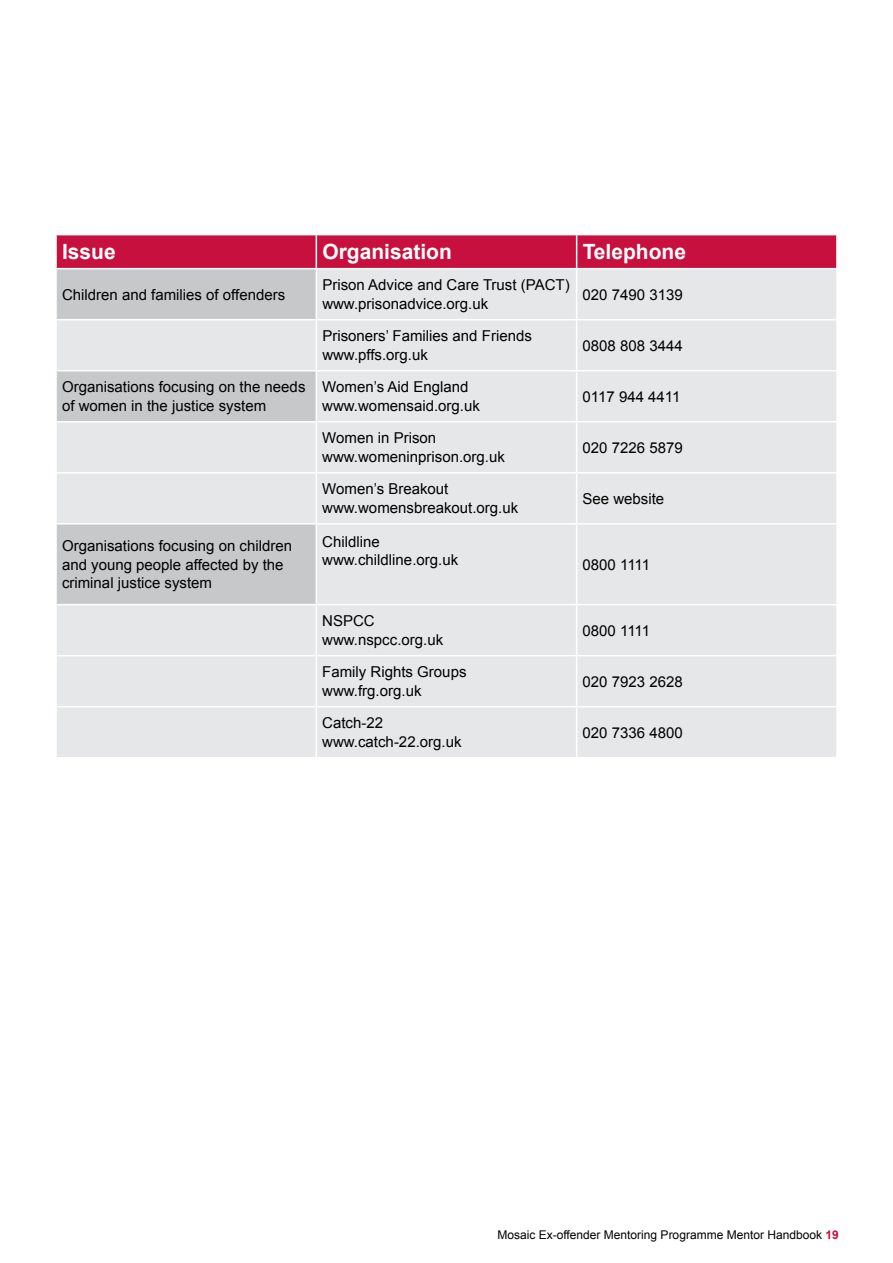
<style>
.page{position:relative;width:893px;height:1263px;background:#fff}
.page>*{position:absolute;margin:0;border:0;box-sizing:border-box;transform-origin:0 0}
.t1{font:700 21px "Arial";color:#fff}
.t2{font:15px/18.8px "Arial";color:#000}
.t3{font:15px "Arial";letter-spacing:-.035em;color:#000}
.t4{font:12px "Arial";color:#000}
.s1{font-weight:700;color:#c8103e}
</style>
<div class="page">
<div style="left:57px;top:235px;width:779px;height:33px;background:#c8103e"></div>
<svg style="left:57px;top:269px;width:779px;height:488px;background:#e2e3e4"></svg>
<hr style="left:316px;top:235px;width:1px;height:33px;background:#fff">
<hr style="left:576px;top:235px;width:1px;height:33px;background:#fff">
<hr style="left:316px;top:269px;width:1px;height:50px;background:#fff">
<hr style="left:576px;top:269px;width:1px;height:50px;background:#fff">
<hr style="left:316px;top:319px;width:261px;height:1px;background:#fff">
<hr style="left:577px;top:319px;width:261px;height:1px;background:#fff">
<hr style="left:576px;top:320px;width:1px;height:50px;background:#fff">
<hr style="left:316px;top:370px;width:261px;height:1px;background:#fff">
<hr style="left:316px;top:371px;width:1px;height:50px;background:#fff">
<hr style="left:577px;top:370px;width:261px;height:1px;background:#fff">
<hr style="left:576px;top:371px;width:1px;height:50px;background:#fff">
<hr style="left:316px;top:421px;width:261px;height:1px;background:#fff">
<hr style="left:577px;top:421px;width:261px;height:1px;background:#fff">
<hr style="left:576px;top:422px;width:1px;height:50px;background:#fff">
<hr style="left:316px;top:472px;width:261px;height:1px;background:#fff">
<hr style="left:577px;top:472px;width:261px;height:1px;background:#fff">
<hr style="left:576px;top:473px;width:1px;height:50px;background:#fff">
<hr style="left:316px;top:523px;width:261px;height:1px;background:#fff">
<hr style="left:316px;top:524px;width:1px;height:80px;background:#fff">
<hr style="left:577px;top:523px;width:261px;height:1px;background:#fff">
<hr style="left:576px;top:524px;width:1px;height:80px;background:#fff">
<hr style="left:316px;top:604px;width:261px;height:1px;background:#fff">
<hr style="left:577px;top:604px;width:261px;height:1px;background:#fff">
<hr style="left:576px;top:605px;width:1px;height:50px;background:#fff">
<hr style="left:316px;top:655px;width:261px;height:1px;background:#fff">
<hr style="left:577px;top:655px;width:261px;height:1px;background:#fff">
<hr style="left:576px;top:656px;width:1px;height:50px;background:#fff">
<hr style="left:316px;top:706px;width:261px;height:1px;background:#fff">
<hr style="left:577px;top:706px;width:261px;height:1px;background:#fff">
<hr style="left:576px;top:707px;width:1px;height:50px;background:#fff">
<hr style="left:55px;top:319px;width:261px;height:1px;background:#fff">
<hr style="left:316px;top:320px;width:1px;height:50px;background:#fff">
<hr style="left:55px;top:370px;width:261px;height:1px;background:#fff">
<hr style="left:55px;top:421px;width:261px;height:1px;background:#fff">
<hr style="left:316px;top:422px;width:1px;height:50px;background:#fff">
<hr style="left:316px;top:473px;width:1px;height:50px;background:#fff">
<hr style="left:55px;top:472px;width:261px;height:1px;background:#fff">
<hr style="left:55px;top:523px;width:261px;height:1px;background:#fff">
<hr style="left:55px;top:604px;width:261px;height:1px;background:#fff">
<hr style="left:55px;top:655px;width:261px;height:1px;background:#fff">
<hr style="left:316px;top:605px;width:1px;height:50px;background:#fff">
<hr style="left:316px;top:656px;width:1px;height:50px;background:#fff">
<hr style="left:316px;top:707px;width:1px;height:50px;background:#fff">
<hr style="left:55px;top:706px;width:261px;height:1px;background:#fff">
<h1 class="t1" style="left:62px;top:238px;width:55px">Issue</h1>
<h1 class="t1" style="left:322px;top:238px;width:131px">Organisation</h1>
<h1 class="t1" style="left:583px;top:238px;width:105px">Telephone</h1>
<p class="t2" style="left:62px;top:285px;width:225px">Children and families of offenders</p>
<p class="t2" style="left:322px;top:276px;width:249px">Prison Advice and Care Trust (PACT) www.prisonadvice.org.uk</p>
<p class="t2" style="left:583px;top:285px;width:102px">020 7490 3139</p>
<p class="t2" style="left:322px;top:327px;width:211px">Prisoners’ Families and Friends www.pffs.org.uk</p>
<p class="t2" style="left:583px;top:336px;width:102px">0808 808 3444</p>
<p class="t2" style="left:62px;top:378px;width:245px">Organisations focusing on the needs of women in the justice system</p>
<p class="t2" style="left:322px;top:378px;width:159px">Women’s Aid England www.womensaid.org.uk</p>
<p class="t2" style="left:583px;top:387px;width:99px">0117 944 4411</p>
<p class="t2" style="left:322px;top:429px;width:184px">Women in Prison www.womeninprison.org.uk</p>
<p class="t2" style="left:583px;top:438px;width:102px">020 7226 5879</p>
<p class="t2" style="left:322px;top:480px;width:197px">Women’s Breakout www.womensbreakout.org.uk</p>
<p class="t2" style="left:583px;top:489px;width:83px">See website</p>
<p class="t2" style="left:62px;top:536px;width:232px">Organisations focusing on children and young people affected by the criminal justice system</p>
<p class="t2" style="left:322px;top:532px;width:137px">Childline www.childline.org.uk</p>
<p class="t3" style="left:583px;top:555px;width:69px">0800 1111</p>
<p class="t2" style="left:322px;top:612px;width:122px">NSPCC www.nspcc.org.uk</p>
<p class="t3" style="left:583px;top:620px;width:69px">0800 1111</p>
<p class="t2" style="left:322px;top:663px;width:146px">Family Rights Groups www.frg.org.uk</p>
<p class="t2" style="left:583px;top:672px;width:102px">020 7923 2628</p>
<p class="t2" style="left:322px;top:714px;width:141px">Catch-22 www.catch-22.org.uk</p>
<p class="t2" style="left:583px;top:723px;width:102px">020 7336 4800</p>
<p class="t4" style="left:497px;top:1227px;width:343px">Mosaic Ex-offender Mentoring Programme Mentor Handbook <span class="s1">19</span></p>
</div>
